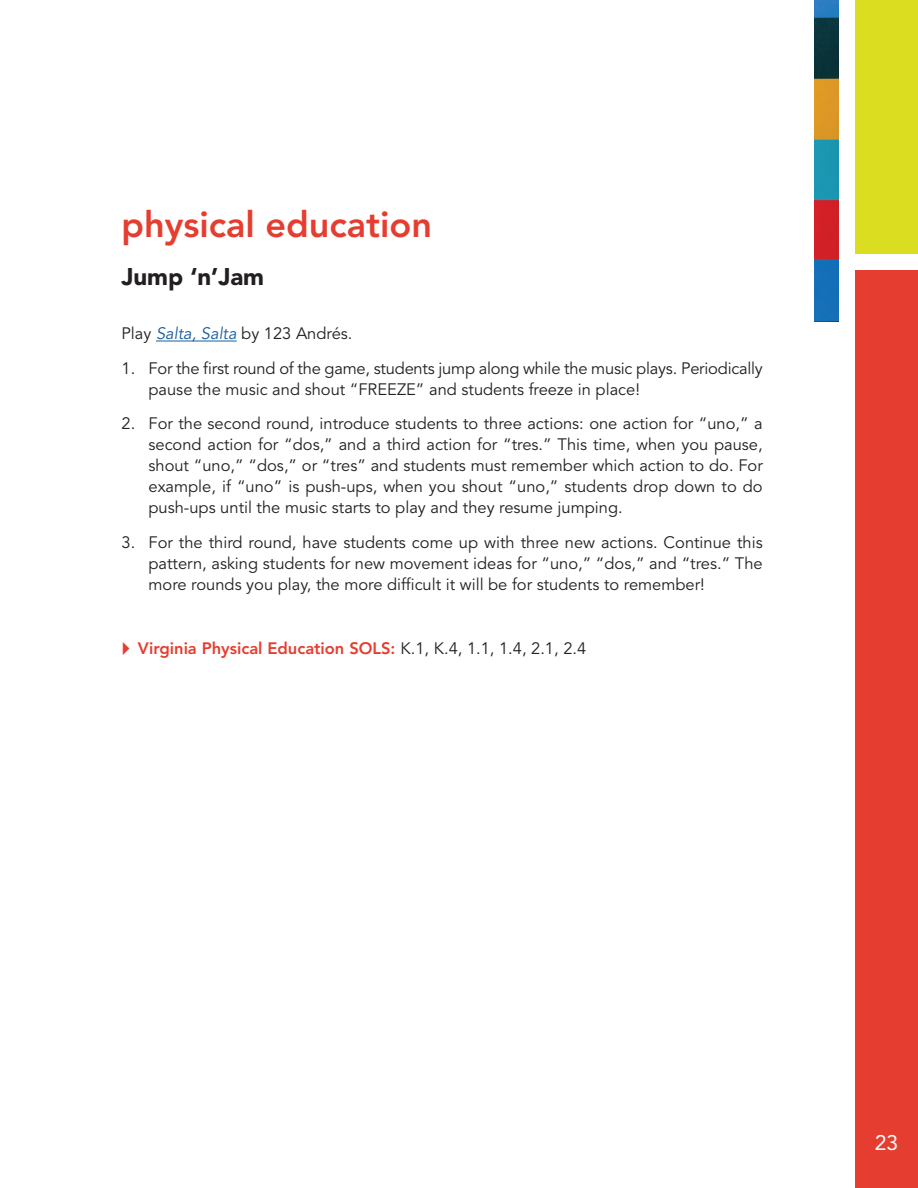
<style>
.page{position:relative;width:918px;height:1188px;background:#fff}
.page>*{position:absolute;margin:0;border:0;box-sizing:border-box;transform-origin:0 0}
.Date{font:800 36px "Avenir LT Std";color:#e53e30}
.Date-2{font:900 24px "Avenir LT Std";color:#231f20}
.t1{font:21px "Avenir LT Std";color:#fff}
.t2{font:16.5px/21px "Avenir LT Std";color:#231f20;text-align:justify}
.t3{font:800 16.5px "Avenir LT Std";color:#e53e30}
.s1{font-style:italic;color:#175d9e}
.s2{font-weight:400;color:#231f20}
</style>
<div class="page">
<div style="left:855px;top:0;width:63px;height:254px;background:#dadd20"></div>
<div style="left:855px;top:270px;width:63px;height:918px;background:#e53e30"></div>
<img style="left:815px;top:0;width:23px;height:322px">
<hr style="left:156px;top:341px;width:81px;height:1px;background:#175d9e">
<p class="Date" style="left:122px;top:204px;width:312px">physical education</p>
<p class="Date-2" style="left:122px;top:262px;width:144px">Jump ‘n’Jam</p>
<p class="t2" style="left:122px;top:324px;width:233px">Play <span class="s1">Salta, Salta</span> by 123 Andrés.</p>
<p class="t2" style="left:148px;top:358px;width:616px;text-indent:-27px">1. For the first round of the game, students jump along while the music plays. Periodically pause the music and shout “FREEZE” and students freeze in place!</p>
<p class="t2" style="left:148px;top:414px;width:616px;text-indent:-27px">2. For the second round, introduce students to three actions: one action for “uno,” a second action for “dos,” and a third action for “tres.” This time, when you pause, shout “uno,” “dos,” or “tres” and students must remember which action to do. For example, if “uno” is push-ups, when you shout “uno,” students drop down to do push-ups until the music starts to play and they resume jumping.</p>
<p class="t2" style="left:148px;top:532px;width:616px;text-indent:-27px">3. For the third round, have students come up with three new actions. Continue this pattern, asking students for new movement ideas for “uno,” “dos,” and “tres.” The more rounds you play, the more difficult it will be for students to remember!</p>
<p class="t3" style="left:138px;top:638px;width:450px">Virginia Physical Education SOLS: <span class="s2">K.1, K.4, 1.1, 1.4, 2.1, 2.4</span></p>
<p class="t1" style="left:875px;top:1130px;width:25px">23</p>
</div>
